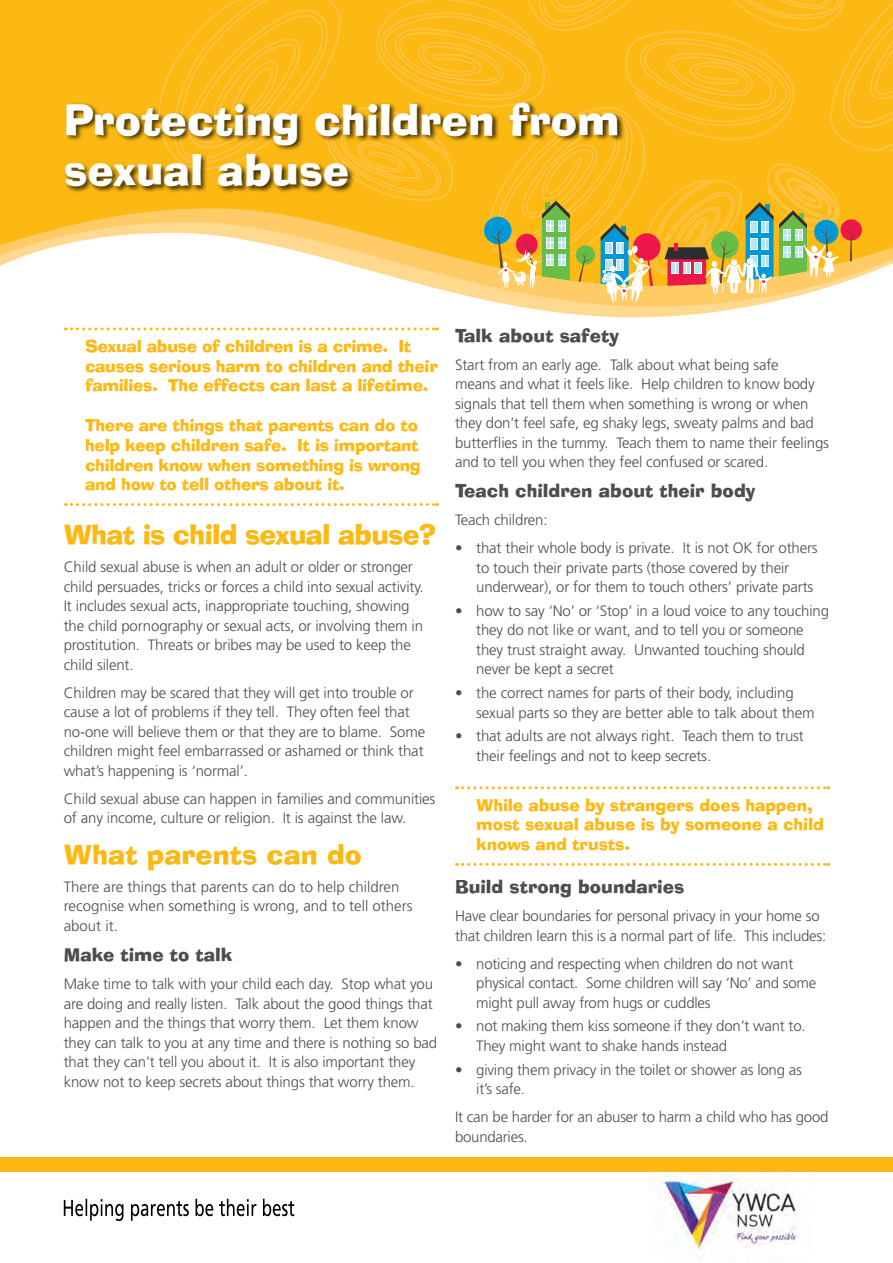
<style>
.page{position:relative;width:893px;height:1263px;background:#fff}
.page>*{position:absolute;margin:0;border:0;box-sizing:border-box;transform-origin:0 0}
.t1{font:42px/50.4px "Ad Lib BT";color:#fff}
.t2{font:27px "Ad Lib BT";letter-spacing:-.03em;color:#fdb913}
.t3{font:27px "Ad Lib BT";color:#fdb913}
.t4{font:18px "Ad Lib BT";color:#4d4d4f}
.t5{font:16.5px/19.8px "Ad Lib BT";letter-spacing:-.02em;color:#fdb913}
.t6{font:300 15px/19.5px "Frutiger LT Std";letter-spacing:-.01em;color:#4d4d4f}
</style>
<div class="page">
<img style="left:648px;top:1171px;width:163px;height:80px">
<svg style="left:64px;top:1199px;width:230px;height:22px"></svg>
<svg style="left:65px;top:327px;width:372px;height:3px"></svg>
<svg style="left:65px;top:503px;width:372px;height:3px"></svg>
<svg style="left:456px;top:786px;width:373px;height:3px"></svg>
<svg style="left:456px;top:863px;width:373px;height:3px"></svg>
<svg style="left:522px;top:307px;width:224px;height:10px;fill:#ffd990"></svg>
<svg style="left:501px;top:303px;width:265px;height:4px"></svg>
<svg style="left:0;top:0;width:133px;height:266px;background:#fdc132"></svg>
<svg style="left:133px;top:0;width:760px;height:303px;background:#f4c143"></svg>
<div style="left:0;top:1157px;width:893px;height:14px;background:#fdb913"></div>
<div style="left:64px;top:101px;width:561px;height:93px;background:#000;opacity:.75"></div>
<h1 class="t1" style="left:64px;top:94px;width:558px">Protecting children from sexual abuse</h1>
<p class="t5" style="left:85px;top:336px;width:354px">Sexual abuse of children is a crime. It causes serious harm to children and their families. The effects can last a lifetime.</p>
<p class="t5" style="left:85px;top:415px;width:337px">There are things that parents can do to help keep children safe. It is important children know when something is wrong and how to tell others about it.</p>
<h2 class="t2" style="left:64px;top:517px;width:374px">What is child sexual abuse?</h2>
<p class="t6" style="left:64px;top:557px;width:361px">Child sexual abuse is when an adult or older or stronger child persuades, tricks or forces a child into sexual activity.<br>It includes sexual acts, inappropriate touching, showing the child pornography or sexual acts, or involving them in prostitution. Threats or bribes may be used to keep the child silent.</p>
<p class="t6" style="left:64px;top:683px;width:363px">Children may be scared that they will get into trouble or cause a lot of problems if they tell. They often feel that no-one will believe them or that they are to blame. Some children might feel embarrassed or ashamed or think that what’s happening is ‘normal’.</p>
<p class="t6" style="left:64px;top:789px;width:373px">Child sexual abuse can happen in families and communities of any income, culture or religion. It is against the law.</p>
<h2 class="t3" style="left:64px;top:837px;width:300px">What parents can do</h2>
<p class="t6" style="left:64px;top:877px;width:350px">There are things that parents can do to help children recognise when something is wrong, and to tell others about it.</p>
<p class="t4" style="left:64px;top:943px;width:170px">Make time to talk</p>
<p class="t6" style="left:64px;top:974px;width:375px">Make time to talk with your child each day. Stop what you are doing and really listen. Talk about the good things that happen and the things that worry them. Let them know they can talk to you at any time and there is nothing so bad that they can’t tell you about it. It is also important they know not to keep secrets about things that worry them.</p>
<p class="t4" style="left:455px;top:324px;width:166px">Talk about safety</p>
<p class="t6" style="left:455px;top:355px;width:376px">Start from an early age. Talk about what being safe<br>means and what it feels like. Help children to know body signals that tell them when something is wrong or when they don’t feel safe, eg shaky legs, sweaty palms and bad butterflies in the tummy. Teach them to name their feelings and to tell you when they feel confused or scared.</p>
<p class="t4" style="left:455px;top:479px;width:302px">Teach children about their body</p>
<p class="t6" style="left:455px;top:510px;width:94px">Teach children:</p>
<p class="t6" style="left:476px;top:538px;width:343px;text-indent:-21px">• that their whole body is private. It is not OK for others to touch their private parts (those covered by their underwear), or for them to touch others’ private parts</p>
<p class="t6" style="left:476px;top:601px;width:354px;text-indent:-21px">• how to say ‘No’ or ‘Stop’ in a loud voice to any touching they do not like or want, and to tell you or someone they trust straight away. Unwanted touching should never be kept a secret</p>
<p class="t6" style="left:476px;top:683px;width:340px;text-indent:-21px">• the correct names for parts of their body, including sexual parts so they are better able to talk about them</p>
<p class="t6" style="left:476px;top:727px;width:329px;text-indent:-21px">• that adults are not always right. Teach them to trust their feelings and not to keep secrets.</p>
<p class="t5" style="left:476px;top:795px;width:349px">While abuse by strangers does happen, most sexual abuse is by someone a child knows and trusts.</p>
<p class="t4" style="left:455px;top:875px;width:231px">Build strong boundaries</p>
<p class="t6" style="left:455px;top:906px;width:373px">Have clear boundaries for personal privacy in your home so that children learn this is a normal part of life. This includes:</p>
<p class="t6" style="left:476px;top:954px;width:342px;text-indent:-21px">• noticing and respecting when children do not want physical contact. Some children will say ‘No’ and some might pull away from hugs or cuddles</p>
<p class="t6" style="left:476px;top:1016px;width:331px;text-indent:-21px">• not making them kiss someone if they don’t want to.<br>They might want to shake hands instead</p>
<p class="t6" style="left:476px;top:1060px;width:327px;text-indent:-21px">• giving them privacy in the toilet or shower as long as it’s safe.</p>
<p class="t6" style="left:455px;top:1107px;width:375px">It can be harder for an abuser to harm a child who has good boundaries.</p>
</div>
